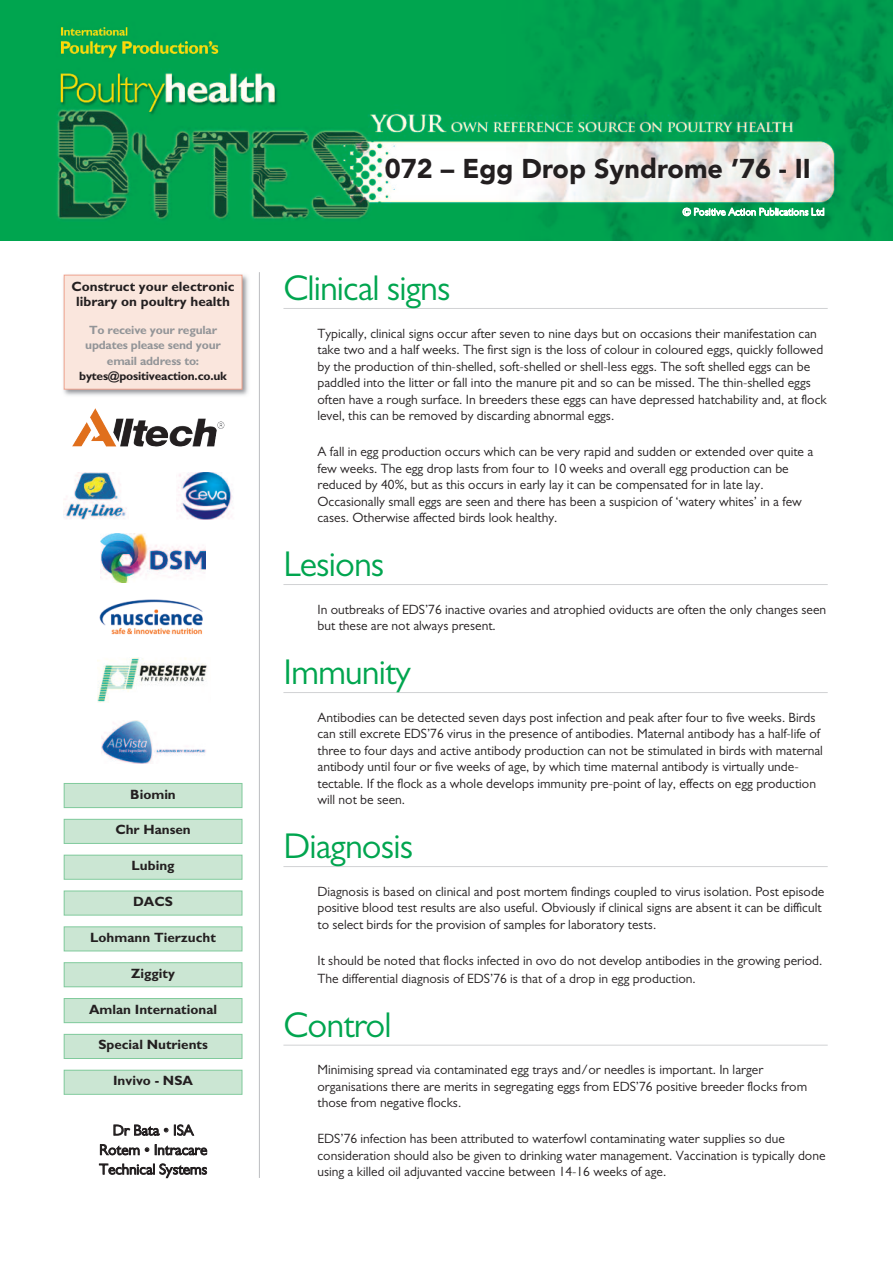
<style>
.page{position:relative;width:893px;height:1263px;background:#fff}
.page>*{position:absolute;margin:0;border:0;box-sizing:border-box;transform-origin:0 0}
.t1{font:36px "Gill Sans";letter-spacing:-.025em;color:#00a54f}
.t2{font:900 27px "Avenir";color:#231f20}
.t3{font:15px/19.5px "Gill Sans";color:#231f20;text-align:center}
.t4{font:13.5px/16.5px "Gill Sans";color:#231f20}
.t5{font:700 13.5px/15.3px "Gill Sans";color:#231f20;text-align:center}
.t6{font:700 12px/15.3px "Gill Sans";letter-spacing:-.015em;color:#939598;text-align:center}
.t7{font:700 12px "Gill Sans";letter-spacing:-.015em;color:#231f20}
.t8{font:10.5px "Gill Sans";color:#fff}
</style>
<div class="page">
<img style="left:0;top:0;width:893px;height:240px">
<hr style="left:259px;top:272px;width:1px;height:906px;background:#bcbdc0">
<hr style="left:283px;top:308px;width:545px;height:1px;background:#d1d2d4">
<hr style="left:283px;top:584px;width:545px;height:1px;background:#d1d2d4">
<hr style="left:283px;top:692px;width:545px;height:1px;background:#d1d2d4">
<hr style="left:283px;top:866px;width:545px;height:1px;background:#d1d2d4">
<hr style="left:283px;top:1045px;width:545px;height:1px;background:#d1d2d4">
<img style="left:63px;top:274px;width:185px;height:122px">
<div style="left:65px;top:275px;width:177px;height:114px;background:#fae6dd"></div>
<div style="left:64px;top:275px;width:178px;height:115px;border:1px solid #efa490"></div>
<img style="left:95px;top:409px;width:15px;height:25px">
<div style="left:65px;top:963px;width:177px;height:23px;background:#cbe6d3"></div>
<div style="left:64px;top:962px;width:178px;height:25px;border:1px solid #80ca9c"></div>
<div style="left:65px;top:820px;width:177px;height:23px;background:#cbe6d3"></div>
<div style="left:64px;top:819px;width:178px;height:25px;border:1px solid #80ca9c"></div>
<div style="left:65px;top:784px;width:177px;height:23px;background:#cbe6d3"></div>
<div style="left:64px;top:783px;width:178px;height:25px;border:1px solid #80ca9c"></div>
<div style="left:65px;top:891px;width:177px;height:24px;background:#cbe6d3"></div>
<div style="left:64px;top:891px;width:178px;height:24px;border:1px solid #80ca9c"></div>
<div style="left:65px;top:927px;width:177px;height:23px;background:#cbe6d3"></div>
<div style="left:64px;top:926px;width:178px;height:25px;border:1px solid #80ca9c"></div>
<div style="left:65px;top:855px;width:177px;height:24px;background:#cbe6d3"></div>
<div style="left:64px;top:855px;width:178px;height:25px;border:1px solid #80ca9c"></div>
<div style="left:65px;top:1035px;width:177px;height:23px;background:#cbe6d3"></div>
<div style="left:64px;top:1034px;width:178px;height:25px;border:1px solid #80ca9c"></div>
<div style="left:65px;top:1070px;width:177px;height:24px;background:#cbe6d3"></div>
<div style="left:64px;top:1070px;width:178px;height:25px;border:1px solid #80ca9c"></div>
<div style="left:65px;top:999px;width:177px;height:23px;background:#cbe6d3"></div>
<div style="left:64px;top:998px;width:178px;height:25px;border:1px solid #80ca9c"></div>
<img style="left:101px;top:533px;width:104px;height:49px">
<img style="left:177px;top:472px;width:55px;height:47px">
<img style="left:97px;top:657px;width:110px;height:46px">
<img style="left:102px;top:721px;width:104px;height:42px">
<img style="left:64px;top:473px;width:63px;height:46px">
<img style="left:99px;top:599px;width:104px;height:36px">
<p class="t5" style="left:72px;top:280px;width:165px">Construct your electronic library on poultry health</p>
<p class="t6" style="left:85px;top:323px;width:137px">To receive your regular updates please send your email address to:</p>
<p class="t7" style="left:79px;top:371px;width:149px">bytes@positiveaction.co.uk</p>
<p class="t5" style="left:130px;top:787px;width:47px">Biomin</p>
<p class="t5" style="left:115px;top:823px;width:77px">Chr Hansen</p>
<p class="t5" style="left:132px;top:859px;width:44px">Lubing</p>
<p class="t5" style="left:133px;top:895px;width:41px">DACS</p>
<p class="t5" style="left:90px;top:931px;width:127px">Lohmann Tierzucht</p>
<p class="t5" style="left:131px;top:967px;width:45px">Ziggity</p>
<p class="t5" style="left:89px;top:1003px;width:130px">Amlan International</p>
<p class="t5" style="left:98px;top:1038px;width:111px">Special Nutrients</p>
<p class="t5" style="left:113px;top:1074px;width:81px">Invivo - NSA</p>
<p class="t3" style="left:99px;top:1122px;width:110px">Dr Bata • ISA<br>Rotem • Intracare<br>Technical Systems</p>
<h2 class="t2" style="left:385px;top:158px;width:427px">072 – Egg Drop Syndrome ’76 - II</h2>
<p class="t8" style="left:683px;top:208px;width:143px">© Positive Action Publications Ltd</p>
<h1 class="t1" style="left:283px;top:276px;width:169px">Clinical signs</h1>
<p class="t4" style="left:317px;top:326px;width:511px">Typically, clinical signs occur after seven to nine days but on occasions their manifestation can take two and a half weeks. The first sign is the loss of colour in coloured eggs, quickly followed by the production of thin-shelled, soft-shelled or shell-less eggs. The soft shelled eggs can be paddled into the litter or fall into the manure pit and so can be missed. The thin-shelled eggs often have a rough surface. In breeders these eggs can have depressed hatchability and, at flock level, this can be removed by discarding abnormal eggs.</p>
<p class="t4" style="left:317px;top:445px;width:497px">A fall in egg production occurs which can be very rapid and sudden or extended over quite a few weeks. The egg drop lasts from four to 10 weeks and overall egg production can be reduced by 40%, but as this occurs in early lay it can be compensated for in late lay.<br>Occasionally small eggs are seen and there has been a suspicion of ‘watery whites’ in a few cases. Otherwise affected birds look healthy.</p>
<h1 class="t1" style="left:283px;top:552px;width:103px">Lesions</h1>
<p class="t4" style="left:317px;top:602px;width:510px">In outbreaks of EDS’76 inactive ovaries and atrophied oviducts are often the only changes seen but these are not always present.</p>
<h1 class="t1" style="left:283px;top:660px;width:129px">Immunity</h1>
<p class="t4" style="left:317px;top:710px;width:507px">Antibodies can be detected seven days post infection and peak after four to five weeks. Birds can still excrete EDS’76 virus in the presence of antibodies. Maternal antibody has a half-life of three to four days and active antibody production can not be stimulated in birds with maternal antibody until four or five weeks of age, by which time maternal antibody is virtually unde&shy;tectable. If the flock as a whole develops immunity pre-point of lay, effects on egg production will not be seen.</p>
<h1 class="t1" style="left:283px;top:834px;width:131px">Diagnosis</h1>
<p class="t4" style="left:317px;top:884px;width:508px">Diagnosis is based on clinical and post mortem findings coupled to virus isolation. Post episode positive blood test results are also useful. Obviously if clinical signs are absent it can be difficult to select birds for the provision of samples for laboratory tests.</p>
<p class="t4" style="left:317px;top:953px;width:506px;line-height:18px">It should be noted that flocks infected in ovo do not develop antibodies in the growing period.<br>The differential diagnosis of EDS’76 is that of a drop in egg production.</p>
<h1 class="t1" style="left:283px;top:1012px;width:110px">Control</h1>
<p class="t4" style="left:317px;top:1063px;width:491px">Minimising spread via contaminated egg trays and/or needles is important. In larger organisations there are merits in segregating eggs from EDS’76 positive breeder flocks from those from negative flocks.</p>
<p class="t4" style="left:317px;top:1132px;width:510px">EDS’76 infection has been attributed to waterfowl contaminating water supplies so due consideration should also be given to drinking water management. Vaccination is typically done using a killed oil adjuvanted vaccine between 14-16 weeks of age.</p>
</div>
